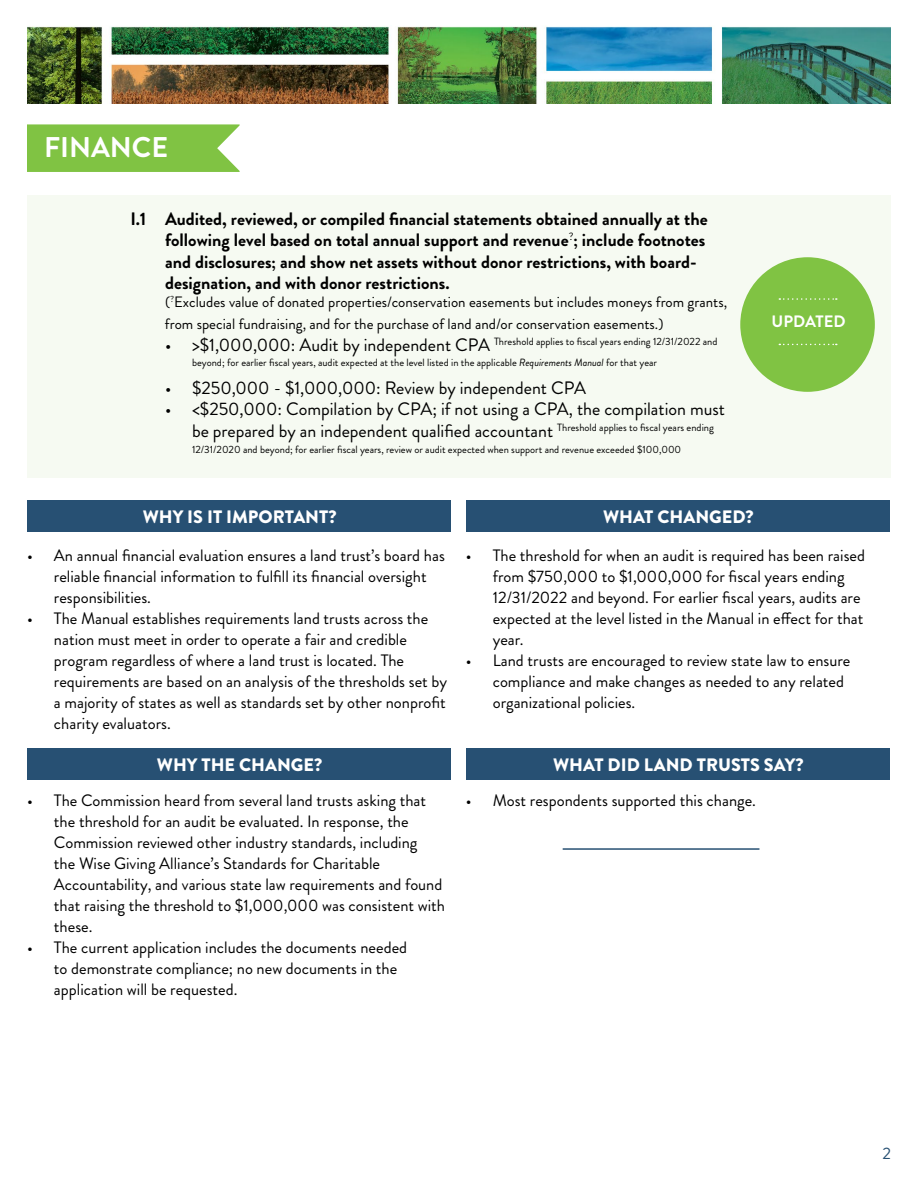
<style>
.page{position:relative;width:918px;height:1188px;background:#fff}
.page>*{position:absolute;margin:0;border:0;box-sizing:border-box;transform-origin:0 0}
.t1{font:700 28.5px "Brandon Grotesque";color:#fff}
.t2{font:700 18px/21.6px "Brandon Grotesque";color:#000}
.t3{font:18px/21.6px "Brandon Grotesque";color:#000}
.t4{font:900 18px "Brandon Grotesque";color:#fff}
.t5{font:16.5px/21px "Brandon Grotesque";color:#000}
.t6{font:700 16.5px "Brandon Grotesque";color:#fff}
.t7{font:16.5px "Brandon Grotesque";color:#275073}
.t8{font:15px/21.6px "Brandon Grotesque";color:#000}
.t9{font:10.5px/21.6px "Brandon Grotesque";color:#000}
.s1{font-size:18px}
.s2{font-style:italic}
</style>
<div class="page">
<img style="left:27px;top:26px;width:864px;height:77px">
<div style="left:27px;top:195px;width:864px;height:283px;background:#f6faf2"></div>
<svg style="left:27px;top:124px;width:213px;height:48px;background:#87c64e"></svg>
<div style="left:27px;top:501px;width:424px;height:31px;background:#275073"></div>
<div style="left:466px;top:501px;width:424px;height:31px;background:#275073"></div>
<div style="left:740px;top:257px;width:135px;height:135px;background:#80c343;border-radius:50%"></div>
<svg style="left:779px;top:344px;width:58px;height:1px"></svg>
<svg style="left:779px;top:298px;width:58px;height:2px"></svg>
<div style="left:27px;top:749px;width:424px;height:31px;background:#275073"></div>
<div style="left:466px;top:749px;width:424px;height:31px;background:#275073"></div>
<hr style="left:563px;top:848px;width:196px;height:2px;background:#275073">
<h1 class="t1" style="left:44px;top:127px;width:126px">FINANCE</h1>
<p class="t2" style="left:130px;top:208px;width:17px">I.1</p>
<p class="t2" style="left:165px;top:208px;width:544px">Audited, reviewed, or compiled financial statements obtained annually at the following level based on total annual support and revenue<sup>?</sup>; include footnotes and disclosures; and show net assets without donor restrictions, with board&shy;designation, and with donor restrictions.</p>
<p class="t8" style="left:165px;top:292px;width:564px">(<sup>?</sup>Excludes value of donated properties/conservation easements but includes moneys from grants, from special fundraising, and for the purchase of land and/or conservation easements.)</p>
<p class="t9" style="left:192px;top:330px;width:527px;text-indent:-27px"><span class="s1">• &gt;$1,000,000: Audit by independent CPA</span> Threshold applies to fiscal years ending 12/31/2022 and beyond; for earlier fiscal years, audit expected at the level listed in the applicable <span class="s2">Requirements Manual</span> for that year</p>
<p class="t3" style="left:165px;top:377px;width:422px">• $250,000 - $1,000,000: Review by independent CPA</p>
<p class="t3" style="left:192px;top:399px;width:535px;text-indent:-27px">• &lt;$250,000: Compilation by CPA; if not using a CPA, the compilation must be prepared by an independent qualified accountant <sup>Threshold</sup> <sup>applies</sup> <sup>to</sup> <sup>fiscal</sup> <sup>years</sup> <sup>ending</sup></p>
<p class="t9" style="left:192px;top:438px;width:491px">12/31/2020 and beyond; for earlier fiscal years, review or audit expected when support and revenue exceeded $100,000</p>
<p class="t6" style="left:772px;top:310px;width:76px">UPDATED</p>
<p class="t4" style="left:143px;top:504px;width:195px">WHY IS IT IMPORTANT?</p>
<p class="t4" style="left:603px;top:504px;width:152px">WHAT CHANGED?</p>
<p class="t5" style="left:54px;top:545px;width:392px;text-indent:-27px">• An annual financial evaluation ensures a land trust’s board has reliable financial information to fulfill its financial oversight responsibilities.</p>
<p class="t5" style="left:54px;top:608px;width:395px;text-indent:-27px">• The Manual establishes requirements land trusts across the nation must meet in order to operate a fair and credible program regardless of where a land trust is located. The requirements are based on an analysis of the thresholds set by a majority of states as well as standards set by other nonprofit charity evaluators.</p>
<p class="t5" style="left:493px;top:545px;width:374px;text-indent:-27px">• The threshold for when an audit is required has been raised from $750,000 to $1,000,000 for fiscal years ending 12/31/2022 and beyond. For earlier fiscal years, audits are expected at the level listed in the Manual in effect for that year.</p>
<p class="t5" style="left:493px;top:650px;width:359px;text-indent:-27px">• Land trusts are encouraged to review state law to ensure compliance and make changes as needed to any related organizational policies.</p>
<p class="t4" style="left:157px;top:752px;width:167px">WHY THE CHANGE?</p>
<p class="t4" style="left:553px;top:752px;width:252px">WHAT DID LAND TRUSTS SAY?</p>
<p class="t5" style="left:54px;top:790px;width:393px;text-indent:-27px">• The Commission heard from several land trusts asking that the threshold for an audit be evaluated. In response, the Commission reviewed other industry standards, including<br>the Wise Giving Alliance’s Standards for Charitable Accountability, and various state law requirements and found that raising the threshold to $1,000,000 was consistent with these.</p>
<p class="t5" style="left:54px;top:937px;width:355px;text-indent:-27px">• The current application includes the documents needed to demonstrate compliance; no new documents in the application will be requested.</p>
<p class="t5" style="left:466px;top:790px;width:292px">• Most respondents supported this change.</p>
<p class="t7" style="left:882px;top:1141px;width:10px">2</p>
</div>
